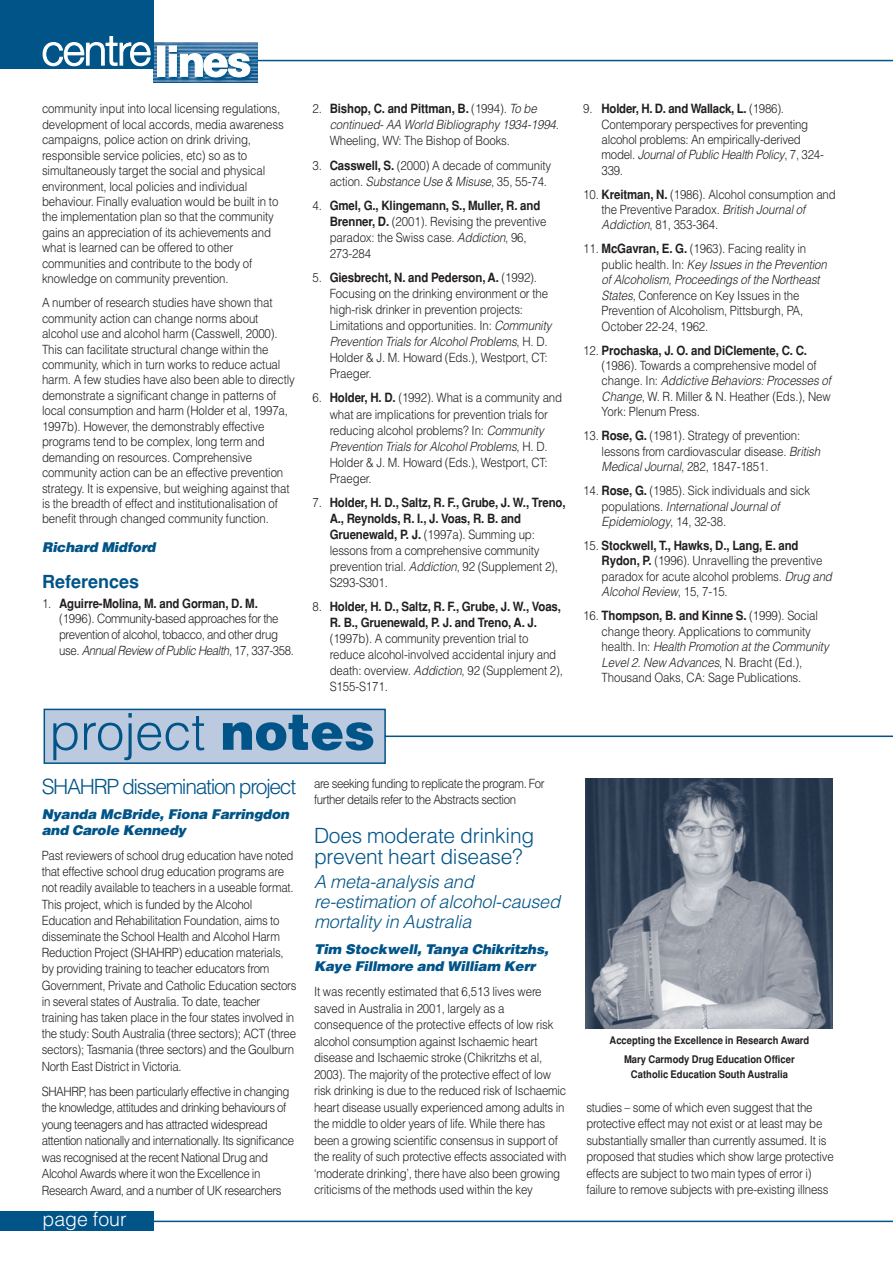
<style>
.page{position:relative;width:893px;height:1263px;background:#fff}
.page>*{position:absolute;margin:0;border:0;box-sizing:border-box;transform-origin:0 0}
.t1{font:300 51px "Helvetica";letter-spacing:-.005em;color:#005488}
.t2{font:300 21px/21.5px "Helvetica";letter-spacing:-.01em;color:#005488}
.t3{font:300 21px "Helvetica";letter-spacing:-.06em;color:#005488}
.t4{font:300 19.5px "Helvetica";color:#fff}
.t5{font:italic 300 18px/20px "Helvetica";letter-spacing:-.01em;color:#005488}
.t6{font:700 18px "Helvetica";color:#005488}
.t7{font:italic 900 13.5px/16.5px "Helvetica";letter-spacing:-.015em;color:#005488}
.t8{font:300 12.75px/15.5px "Helvetica";letter-spacing:-.01em;color:#231f20;scale:.9 1}
.t9{font:300 12.75px/16.5px "Helvetica";letter-spacing:-.035em;color:#231f20;scale:.9 1}
.t10{font:italic 300 12.75px/16px "Helvetica";letter-spacing:-.01em;color:#231f20;scale:.9 1}
.t11{font:700 12.75px/16px "Helvetica";letter-spacing:-.01em;color:#231f20;text-align:center;scale:.9 1}
.t12{font:700 10.5px/19.2px "Helvetica";color:#231f20;text-align:center;scale:.9 1}
.s1{font-weight:700}
.s2{font-style:italic}
.s3{font-style:normal}
.s4{font-weight:700;font-style:normal}
.s5{font-weight:300}
.s6{font-weight:900}
</style>
<div class="page">
<div style="left:0;top:1212px;width:153px;height:19px;background:#005488"></div>
<hr style="left:149px;top:1221px;width:743px;height:1px;background:#005488">
<img style="left:153px;top:43px;width:104px;height:40px">
<div style="left:0;top:0;width:153px;height:68px;background:#005488"></div>
<svg style="left:43px;top:36px;width:107px;height:30px"></svg>
<div style="left:158px;top:46px;width:7px;height:30px;background:#fff"></div>
<svg style="left:169px;top:46px;width:81px;height:31px"></svg>
<hr style="left:257px;top:60px;width:635px;height:1px;background:#005488">
<svg style="left:43px;top:708px;width:849px;height:56px"></svg>
<img style="left:585px;top:779px;width:247px;height:250px">
<p class="t8" style="left:42px;top:102px;width:270px">community input into local licensing regulations, development of local accords, media awareness campaigns, police action on drink driving, responsible service policies, etc) so as to simultaneously target the social and physical environment, local policies and individual behaviour. Finally evaluation would be built in to the implementation plan so that the community gains an appreciation of its achievements and what is learned can be offered to other communities and contribute to the body of knowledge on community prevention.</p>
<p class="t8" style="left:42px;top:296px;width:282px">A number of research studies have shown that community action can change norms about alcohol use and alcohol harm (Casswell, 2000).<br>This can facilitate structural change within the community, which in turn works to reduce actual harm. A few studies have also been able to directly demonstrate a significant change in patterns of local consumption and harm (Holder et al, 1997a, 1997b). However, the demonstrably effective programs tend to be complex, long term and demanding on resources. Comprehensive community action can be an effective prevention strategy. It is expensive, but weighing against that is the breadth of effect and institutionalisation of benefit through changed community function.</p>
<p class="t7" style="left:42px;top:541px;width:115px">Richard Midford</p>
<h3 class="t6" style="left:42px;top:575px;width:99px">References</h3>
<p class="t9" style="left:59px;top:597px;width:263px;line-height:15.6px;text-indent:-17px">1. <span class="s1">Aguirre-Molina, M. and Gorman, D. M. </span>(1996). Community-based approaches for the prevention of alcohol, tobacco, and other drug use. <span class="s2">Annual Review of Public Health</span>, 17, 337-358.</p>
<p class="t10" style="left:329px;top:102px;width:256px;text-indent:-17px"><span class="s3">2.</span> <span class="s4">Bishop, C. and Pittman, B.</span> <span class="s3">(1994).</span> To be continued- AA World Bibliography 1934-1994<span class="s3">.<br>Wheeling, WV: The Bishop of Books.</span></p>
<p class="t8" style="left:329px;top:158px;width:248px;line-height:16px;text-indent:-17px">3. <span class="s1">Casswell, S.</span> (2000) A decade of community action. <span class="s2">Substance Use &amp; Misuse</span>, 35, 55-74.</p>
<p class="t8" style="left:329px;top:198px;width:242px;line-height:16px;text-indent:-17px">4. <span class="s1">Gmel, G., Klingemann, S., Muller, R. and Brenner, D.</span> (2001). Revising the preventive paradox: the Swiss case. <span class="s2">Addiction</span>, 96, 273-284</p>
<p class="t8" style="left:329px;top:271px;width:248px;line-height:16px;text-indent:-17px">5. <span class="s1">Giesbrecht, N. and Pederson, A.</span> (1992).<br>Focusing on the drinking environment or the high-risk drinker in prevention projects:<br>Limitations and opportunities. In: <span class="s2">Community Prevention Trials for Alcohol Problems</span>, H. D.<br>Holder &amp; J. M. Howard (Eds.), Westport, CT:<br>Praeger.</p>
<p class="t8" style="left:329px;top:391px;width:260px;line-height:16px;text-indent:-17px">6. <span class="s1">Holder, H. D.</span> (1992). What is a community and what are implications for prevention trials for reducing alcohol problems? In: <span class="s2">Community Prevention Trials for Alcohol Problems</span>, H. D.<br>Holder &amp; J. M. Howard (Eds.), Westport, CT:<br>Praeger.</p>
<p class="t8" style="left:329px;top:496px;width:264px;line-height:16px;text-indent:-17px">7. <span class="s1">Holder, H. D., Saltz, R. F., Grube, J. W., Treno, A., Reynolds, R. I., J. Voas, R. B. and Gruenewald, P. J.</span> (1997a). Summing up: lessons from a comprehensive community prevention trial. <span class="s2">Addiction</span>, 92 (Supplement 2), S293-S301.</p>
<p class="t11" style="left:312px;top:600px;width:277px"><span class="s5">8.</span> Holder, H. D., Saltz, R. F., Grube, J. W., Voas,<br>R. B., Gruenewald, P. J. and Treno, A. J.</p>
<p class="t8" style="left:329px;top:632px;width:261px;line-height:16px">(1997b). A community prevention trial to reduce alcohol-involved accidental injury and death: overview. <span class="s2">Addiction</span>, 92 (Supplement 2), S155-S171.</p>
<h1 class="t1" style="left:49px;top:713px;width:327px">project <span class="s6">notes</span></h1>
<h2 class="t3" style="left:42px;top:779px;width:256px">SHAHRP dissemination project</h2>
<p class="t7" style="left:42px;top:807px;width:249px">Nyanda McBride, Fiona Farringdon and Carole Kennedy</p>
<p class="t8" style="left:42px;top:849px;width:284px;line-height:16.2px">Past reviewers of school drug education have noted that effective school drug education programs are not readily available to teachers in a useable format.<br>This project, which is funded by the Alcohol Education and Rehabilitation Foundation, aims to disseminate the School Health and Alcohol Harm Reduction Project (SHAHRP) education materials, by providing training to teacher educators from Government, Private and Catholic Education sectors in several states of Australia. To date, teacher training has taken place in the four states involved in the study: South Australia (three sectors); ACT (three sectors); Tasmania (three sectors) and the Goulburn North East District in Victoria.</p>
<p class="t9" style="left:42px;top:1084px;width:282px">SHAHRP, has been particularly effective in changing the knowledge, attitudes and drinking behaviours of young teenagers and has attracted widespread attention nationally and internationally. Its significance was recognised at the recent National Drug and Alcohol Awards where it won the Excellence in Research Award, and a number of UK researchers</p>
<h3 class="t4" style="left:43px;top:1212px;width:85px">page four</h3>
<p class="t9" style="left:314px;top:776px;width:258px">are seeking funding to replicate the program. For further details refer to the Abstracts section</p>
<h2 class="t2" style="left:314px;top:827px;width:222px">Does moderate drinking prevent heart disease?</h2>
<h3 class="t5" style="left:314px;top:874px;width:247px">A meta-analysis and re-estimation of alcohol-caused mortality in Australia</h3>
<p class="t7" style="left:314px;top:942px;width:236px;line-height:17.1px">Tim Stockwell, Tanya Chikritzhs,<br>Kaye Fillmore and William Kerr</p>
<p class="t8" style="left:314px;top:985px;width:282px;line-height:16.5px">It was recently estimated that 6,513 lives were saved in Australia in 2001, largely as a consequence of the protective effects of low risk alcohol consumption against Ischaemic heart disease and Ischaemic stroke (Chikritzhs et al, 2003). The majority of the protective effect of low risk drinking is due to the reduced risk of Ischaemic heart disease usually experienced among adults in the middle to older years of life. While there has been a growing scientific consensus in support of the reality of such protective effects associated with ‘moderate drinking’, there have also been growing criticisms of the methods used within the key</p>
<p class="t8" style="left:601px;top:102px;width:248px;text-indent:-18px">9. <span class="s1">Holder, H. D. and Wallack, L.</span> (1986).<br>Contemporary perspectives for preventing alcohol problems: An empirically-derived model. <span class="s2">Journal of Public Health Policy</span>, 7, 324- 339.</p>
<p class="t8" style="left:601px;top:188px;width:262px;text-indent:-18px">10. <span class="s1">Kreitman, N.</span> (1986). Alcohol consumption and the Preventive Paradox. <span class="s2">British Journal of<br>Addiction</span>, 81, 353-364.</p>
<p class="t8" style="left:601px;top:242px;width:252px;text-indent:-18px">11. <span class="s1">McGavran, E. G.</span> (1963). Facing reality in public health. In: <span class="s2">Key Issues in the Prevention of Alcoholism, Proceedings of the Northeast States</span>, Conference on Key Issues in the Prevention of Alcoholism, Pittsburgh, PA, October 22-24, 1962.</p>
<p class="t8" style="left:601px;top:344px;width:256px;text-indent:-18px">12. <span class="s1">Prochaska, J. O. and DiClemente, C. C. </span>(1986). Towards a comprehensive model of change. In: <span class="s2">Addictive Behaviors: Processes of Change</span>, W. R. Miller &amp; N. Heather (Eds.), New York: Plenum Press.</p>
<p class="t8" style="left:601px;top:429px;width:244px;text-indent:-18px">13. <span class="s1">Rose, G.</span> (1981). Strategy of prevention: lessons from cardiovascular disease. <span class="s2">British<br>Medical Journal</span>, 282, 1847-1851.</p>
<p class="t8" style="left:601px;top:484px;width:233px;text-indent:-18px">14. <span class="s1">Rose, G.</span> (1985). Sick individuals and sick populations. <span class="s2">International Journal of<br>Epidemiology</span>, 14, 32-38.</p>
<p class="t8" style="left:601px;top:539px;width:257px;text-indent:-18px">15. <span class="s1">Stockwell, T., Hawks, D., Lang, E. and Rydon, P.</span> (1996). Unravelling the preventive paradox for acute alcohol problems. <span class="s2">Drug and Alcohol Review</span>, 15, 7-15.</p>
<p class="t8" style="left:601px;top:609px;width:254px;text-indent:-18px">16. <span class="s1">Thompson, B. and Kinne S.</span> (1999). Social change theory. Applications to community health. In: <span class="s2">Health Promotion at the Community Level 2. New Advances</span>, N. Bracht (Ed.), Thousand Oaks, CA: Sage Publications.</p>
<p class="t12" style="left:609px;top:1032px;width:223px">Accepting the Excellence in Research Award<br>Mary Carmody Drug Education Officer</p>
<p class="t12" style="left:631px;top:1066px;width:176px">Catholic Education South Australia</p>
<p class="t8" style="left:586px;top:1100px;width:276px;line-height:16.5px">studies – some of which even suggest that the protective effect may not exist or at least may be substantially smaller than currently assumed. It is proposed that studies which show large protective effects are subject to two main types of error i) failure to remove subjects with pre-existing illness</p>
</div>
